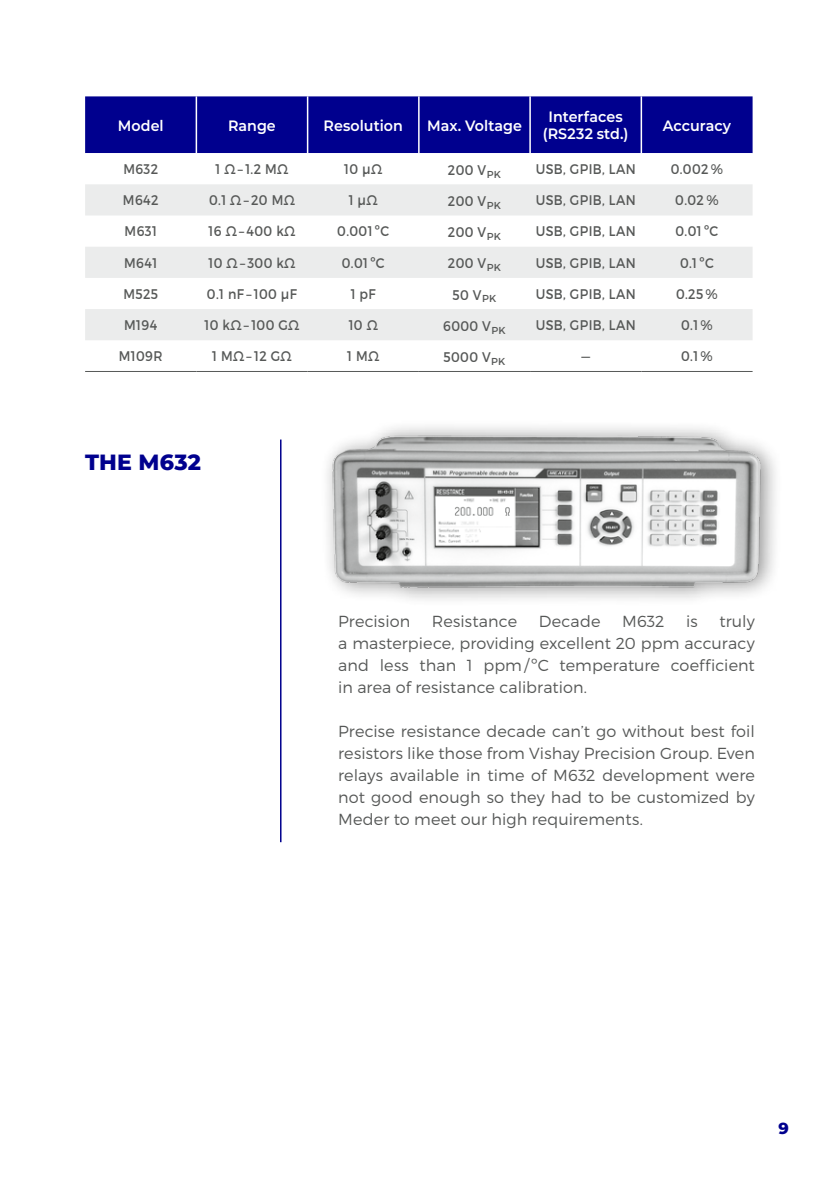
<style>
.page{position:relative;width:840px;height:1191px;background:#fff}
.page>*{position:absolute;margin:0;border:0;box-sizing:border-box;transform-origin:0 0}
.t1{font:800 22px "Montserrat";letter-spacing:.015em;color:#00008e}
.t2{font:300 16px/22px "Montserrat";letter-spacing:.005em;color:#565857;text-align:justify}
.t3{font:800 16px "Montserrat";color:#00008e}
.t4{font:600 15px/17px "Montserrat";letter-spacing:.005em;color:#fff;text-align:center;scale:.95 1}
.t5{font:14px "Montserrat";letter-spacing:.03em;color:#565857;scale:.9 1}
</style>
<div class="page">
<hr style="left:280px;top:439px;width:1px;height:403px;background:#00008e">
<div style="left:85px;top:96px;width:667px;height:57px;background:#00008e"></div>
<svg style="left:85px;top:184px;width:667px;height:94px;fill:#ebecec"></svg>
<div style="left:85px;top:309px;width:667px;height:31px;background:#ebecec"></div>
<hr style="left:195px;top:96px;width:2px;height:57px;background:#fff">
<hr style="left:307px;top:96px;width:1px;height:57px;background:#fff">
<hr style="left:418px;top:96px;width:1px;height:57px;background:#fff">
<hr style="left:529px;top:96px;width:1px;height:57px;background:#fff">
<hr style="left:640px;top:96px;width:1px;height:57px;background:#fff">
<hr style="left:85px;top:371px;width:111px;height:1px;background:#565857">
<hr style="left:196px;top:371px;width:111px;height:1px;background:#565857">
<hr style="left:307px;top:371px;width:111px;height:1px;background:#565857">
<hr style="left:418px;top:371px;width:112px;height:1px;background:#565857">
<hr style="left:530px;top:371px;width:111px;height:1px;background:#565857">
<hr style="left:641px;top:371px;width:111px;height:1px;background:#565857">
<div style="left:319px;top:419px;width:463px;height:187px;background:#000;opacity:.45"></div>
<img style="left:327px;top:429px;width:437px;height:164px">
<p class="t4" style="left:118px;top:116px;width:50px">Model</p>
<p class="t4" style="left:228px;top:116px;width:52px">Range</p>
<p class="t4" style="left:323px;top:116px;width:85px">Resolution</p>
<p class="t4" style="left:427px;top:116px;width:101px">Max. Voltage</p>
<p class="t4" style="left:542px;top:108px;width:92px">Interfaces (RS232 std.)</p>
<p class="t4" style="left:662px;top:116px;width:73px">Accuracy</p>
<p class="t5" style="left:123px;top:160px;width:40px">M632</p>
<p class="t5" style="left:215px;top:160px;width:82px">1 Ω – 1.2 MΩ</p>
<p class="t5" style="left:344px;top:160px;width:44px">10 µΩ</p>
<p class="t5" style="left:447px;top:161px;width:60px">200 V<sub>pk</sub></p>
<p class="t5" style="left:535px;top:160px;width:112px">USB, GPIB, LAN</p>
<p class="t5" style="left:670px;top:160px;width:60px">0.002 %</p>
<p class="t5" style="left:123px;top:192px;width:41px">M642</p>
<p class="t5" style="left:209px;top:192px;width:97px">0.1 Ω – 20 MΩ</p>
<p class="t5" style="left:348px;top:192px;width:34px">1 µΩ</p>
<p class="t5" style="left:447px;top:192px;width:60px">200 V<sub>pk</sub></p>
<p class="t5" style="left:535px;top:192px;width:112px">USB, GPIB, LAN</p>
<p class="t5" style="left:675px;top:192px;width:50px">0.02 %</p>
<p class="t5" style="left:125px;top:223px;width:37px">M631</p>
<p class="t5" style="left:208px;top:223px;width:98px">16 Ω – 400 kΩ</p>
<p class="t5" style="left:337px;top:223px;width:59px">0.001 ºC</p>
<p class="t5" style="left:447px;top:224px;width:60px">200 V<sub>pk</sub></p>
<p class="t5" style="left:535px;top:223px;width:112px">USB, GPIB, LAN</p>
<p class="t5" style="left:675px;top:223px;width:49px">0.01 ºC</p>
<p class="t5" style="left:124px;top:254px;width:38px">M641</p>
<p class="t5" style="left:208px;top:254px;width:98px">10 Ω – 300 kΩ</p>
<p class="t5" style="left:341px;top:254px;width:49px">0.01 ºC</p>
<p class="t5" style="left:447px;top:255px;width:60px">200 V<sub>pk</sub></p>
<p class="t5" style="left:535px;top:254px;width:112px">USB, GPIB, LAN</p>
<p class="t5" style="left:679px;top:254px;width:39px">0.1 ºC</p>
<p class="t5" style="left:123px;top:285px;width:40px">M525</p>
<p class="t5" style="left:207px;top:285px;width:102px">0.1 nF – 100 µF</p>
<p class="t5" style="left:350px;top:285px;width:29px">1 pF</p>
<p class="t5" style="left:452px;top:286px;width:50px">50 V<sub>pk</sub></p>
<p class="t5" style="left:535px;top:285px;width:112px">USB, GPIB, LAN</p>
<p class="t5" style="left:675px;top:285px;width:48px">0.25 %</p>
<p class="t5" style="left:124px;top:316px;width:38px">M194</p>
<p class="t5" style="left:204px;top:316px;width:107px">10 kΩ – 100 GΩ</p>
<p class="t5" style="left:348px;top:316px;width:34px">10 Ω</p>
<p class="t5" style="left:443px;top:317px;width:71px">6000 V<sub>pk</sub></p>
<p class="t5" style="left:535px;top:316px;width:112px">USB, GPIB, LAN</p>
<p class="t5" style="left:680px;top:316px;width:37px">0.1 %</p>
<p class="t5" style="left:119px;top:348px;width:50px">M109R</p>
<p class="t5" style="left:212px;top:348px;width:90px">1 MΩ – 12 GΩ</p>
<p class="t5" style="left:347px;top:348px;width:37px">1 MΩ</p>
<p class="t5" style="left:443px;top:348px;width:70px">5000 V<sub>pk</sub></p>
<p class="t5" style="left:581px;top:348px;width:11px">—</p>
<p class="t5" style="left:680px;top:348px;width:37px">0.1 %</p>
<h1 class="t1" style="left:85px;top:448px;width:117px">THE M632</h1>
<p class="t2" style="left:338px;top:609px;width:418px;text-indent:381px">truly a masterpiece, providing excellent 20 ppm accuracy and less than 1 ppm/ ºC temperature coefficient in area of resistance calibration.</p>
<p class="t2" style="left:338px;top:719px;width:418px">Precise resistance decade can’t go without best foil resistors like those from Vishay Precision Group. Even relays available in time of M632 development were not good enough so they had to be customized by Meder to meet our high requirements.</p>
<p class="t2" style="left:338px;top:609px;width:73px">Precision</p>
<p class="t2" style="left:431px;top:609px;width:87px">Resistance</p>
<p class="t2" style="left:538px;top:609px;width:63px">Decade</p>
<p class="t2" style="left:621px;top:609px;width:44px">M632</p>
<p class="t2" style="left:685px;top:609px;width:13px">is</p>
<p class="t3" style="left:778px;top:1118px;width:12px">9</p>
</div>
